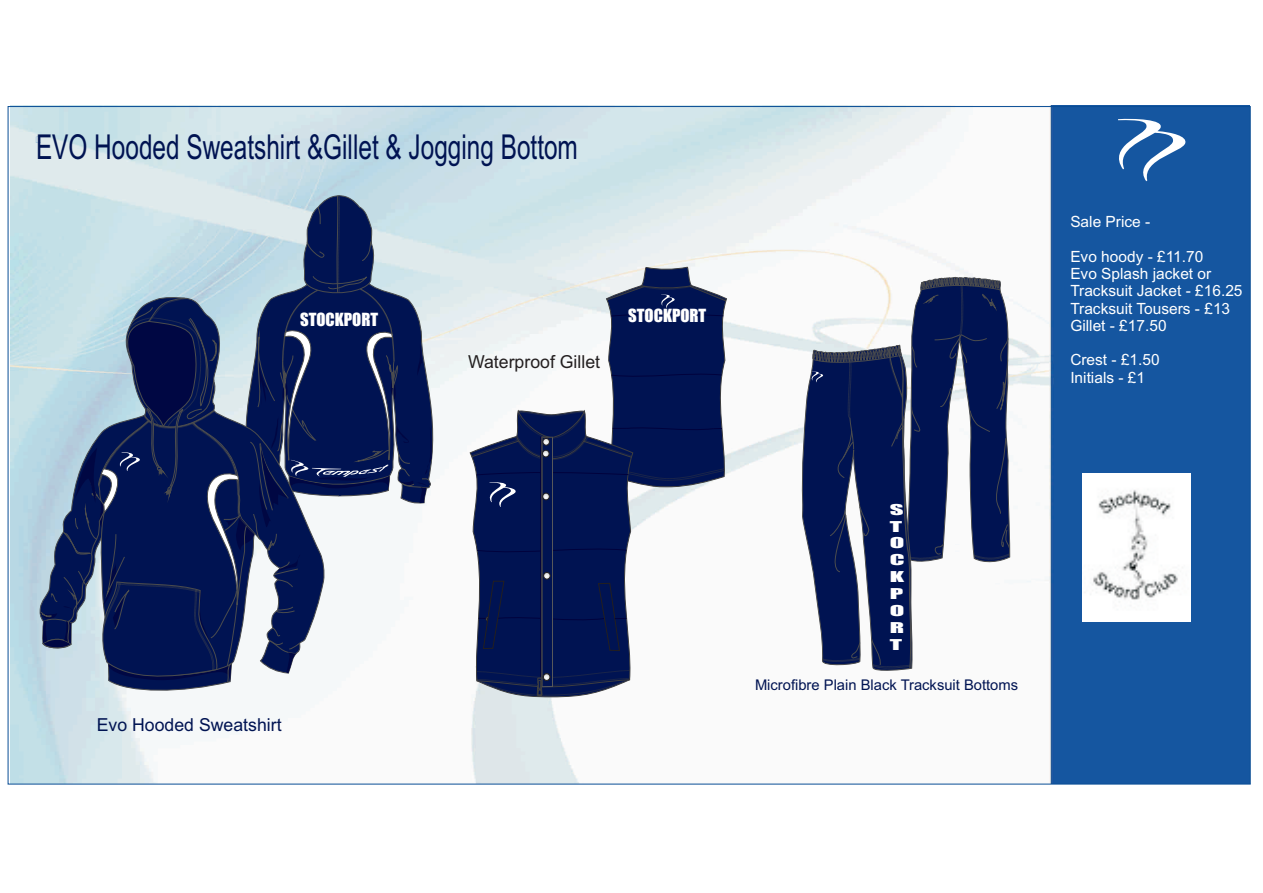
<style>
.page{position:relative;width:1263px;height:893px;background:#fff}
.page>*{position:absolute;margin:0;border:0;box-sizing:border-box;transform-origin:0 0}
.t1{font:34.35px "Arial";color:#001352;scale:.71 1}
.t2{font:17.85px "Arial";color:#001352}
.t3{font:17.85px "Arial";color:#231f20}
.t4{font:16.8px "Impact";color:#fff}
.t5{font:15.45px/17.2px "Arial";color:#fff}
.t6{font:14.7px "Arial";color:#001352}
.t7{font:13.8px/16.8px "Impact";color:#fff;scale:1.94 1}
.t8{font:700 9.9px "Courier New";color:#015dac}
</style>
<div class="page">
<img style="left:11px;top:108px;width:1237px;height:674px">
<svg style="left:40px;top:196px;width:394px;height:497px"></svg>
<svg style="left:470px;top:267px;width:256px;height:430px"></svg>
<svg style="left:1106px;top:118px;width:81px;height:63px;background:#3d73b0"></svg>
<svg style="left:801px;top:277px;width:209px;height:395px"></svg>
<img style="left:1083px;top:473px;width:108px;height:148px">
<h1 class="t1" style="left:36px;top:134px;width:765px">EVO Hooded Sweatshirt &amp;Gillet &amp; Jogging Bottom</h1>
<p class="t8" style="left:36px;top:137px;width:7px">?</p>
<p class="t4" style="left:300px;top:312px;width:80px">STOCKPORT</p>
<p class="t2" style="left:97px;top:717px;width:186px">Evo Hooded Sweatshirt</p>
<p class="t3" style="left:468px;top:355px;width:133px">Waterproof Gillet</p>
<p class="t4" style="left:628px;top:308px;width:80px">STOCKPORT</p>
<p class="t7" style="left:890px;top:502px;width:9px">S<br>T<br>O<br>C<br>K<br>P<br>O<br>R<br>T</p>
<p class="t6" style="left:755px;top:679px;width:265px">Microfibre Plain Black Tracksuit Bottoms</p>
<p class="t5" style="left:1070px;top:215px;width:81px">Sale Price -</p>
<p class="t5" style="left:1070px;top:249px;width:174px">Evo hoody - £11.70<br>Evo Splash jacket or<br>Tracksuit Jacket - £16.25<br>Tracksuit Tousers - £13<br>Gillet - £17.50</p>
<p class="t5" style="left:1070px;top:353px;width:91px">Crest - £1.50<br>Initials - £1</p>
</div>
